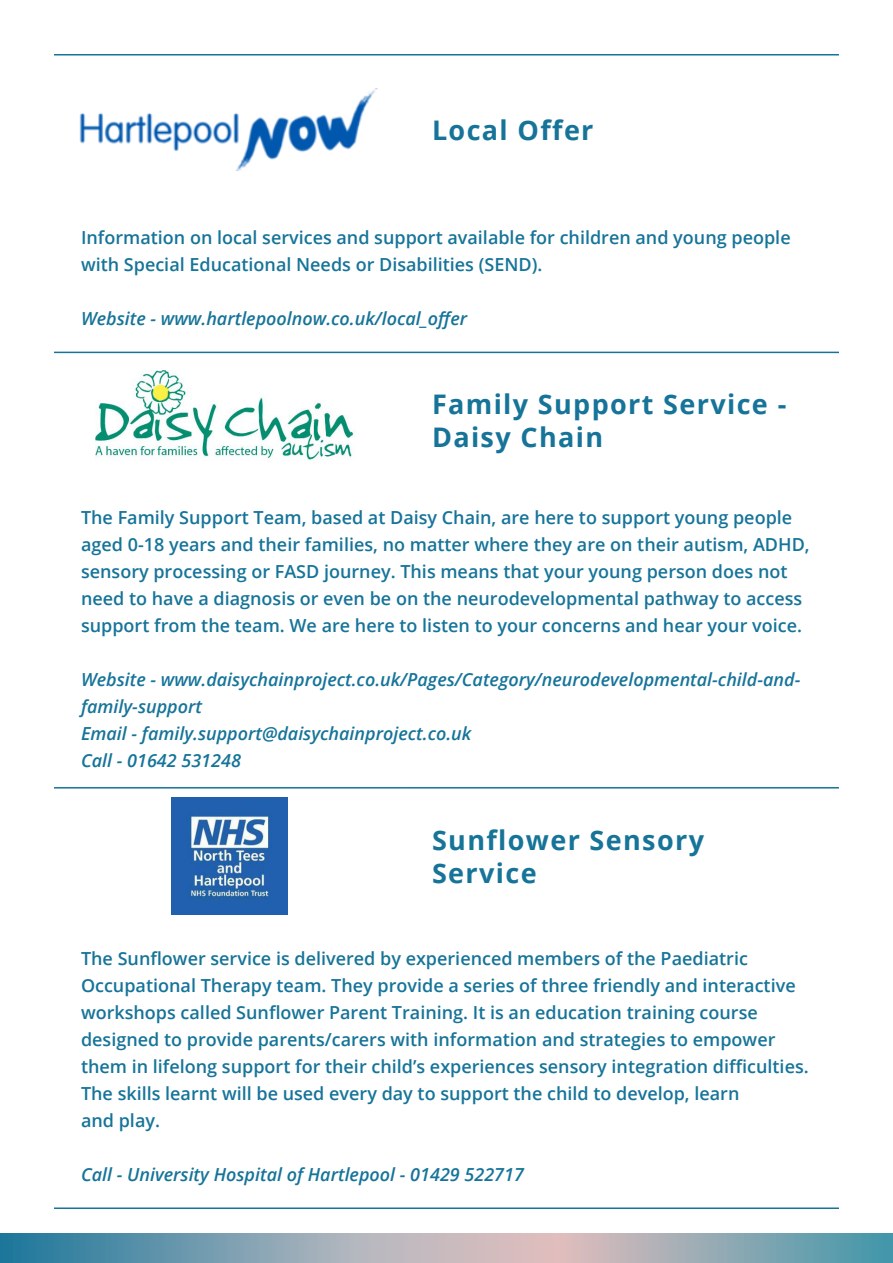
<style>
.page{position:relative;width:893px;height:1263px;background:#fff}
.page>*{position:absolute;margin:0;border:0;box-sizing:border-box;transform-origin:0 0}
.t1{font:700 27px/33px "Open Sans";letter-spacing:.05em;color:#167499}
.Body{font:600 18px/27px "Open Sans";color:#167499}
.URL{font:italic 600 18px/27px "Open Sans";color:#167499}
</style>
<div class="page">
<svg style="left:0;top:1233px;width:893px;height:30px;background:#8da6b3"></svg>
<hr style="left:54px;top:54px;width:351px;height:2px;background:#167499">
<hr style="left:405px;top:54px;width:434px;height:2px;background:#167499">
<hr style="left:54px;top:352px;width:351px;height:1px;background:#167499">
<hr style="left:405px;top:352px;width:434px;height:1px;background:#167499">
<hr style="left:54px;top:787px;width:351px;height:1px;background:#167499">
<hr style="left:405px;top:787px;width:434px;height:1px;background:#167499">
<hr style="left:54px;top:1207px;width:351px;height:2px;background:#167499">
<hr style="left:405px;top:1207px;width:434px;height:2px;background:#167499">
<img style="left:79px;top:88px;width:299px;height:83px">
<img style="left:95px;top:370px;width:261px;height:90px">
<img style="left:171px;top:798px;width:117px;height:117px">
<p class="t1" style="left:432px;top:113px;width:163px">Local Offer</p>
<p class="Body" style="left:81px;top:224px;width:711px">Information on local services and support available for children and young people with Special Educational Needs or Disabilities (SEND).</p>
<p class="URL" style="left:81px;top:305px;width:388px">Website - www.hartlepoolnow.co.uk/local_offer</p>
<p class="t1" style="left:432px;top:387px;width:356px">Family Support Service -<br>Daisy Chain</p>
<p class="Body" style="left:81px;top:503px;width:713px">The Family Support Team, based at Daisy Chain, are here to support young people</p>
<p class="Body" style="left:81px;top:530px;width:730px">aged 0-18 years and their families, no matter where they are on their autism, ADHD,</p>
<p class="Body" style="left:81px;top:557px;width:723px">sensory processing or FASD journey. This means that your young person does not need to have a diagnosis or even be on the neurodevelopmental pathway to access support from the team. We are here to listen to your concerns and hear your voice.</p>
<p class="URL" style="left:81px;top:665px;width:721px">Website - www.daisychainproject.co.uk/Pages/Category/neurodevelopmental-child-and&shy;family-support</p>
<p class="URL" style="left:81px;top:719px;width:392px">Email - family.support@daisychainproject.co.uk</p>
<p class="URL" style="left:81px;top:746px;width:161px">Call - 01642 531248</p>
<p class="t1" style="left:432px;top:823px;width:274px">Sunflower Sensory<br>Service</p>
<p class="Body" style="left:81px;top:944px;width:729px">The Sunflower service is delivered by experienced members of the Paediatric Occupational Therapy team. They provide a series of three friendly and interactive workshops called Sunflower Parent Training. It is an education training course designed to provide parents/carers with information and strategies to empower them in lifelong support for their child’s experiences sensory integration difficulties.<br>The skills learnt will be used every day to support the child to develop, learn</p>
<p class="Body" style="left:81px;top:1106px;width:81px">and play.</p>
<p class="URL" style="left:81px;top:1160px;width:445px">Call - University Hospital of Hartlepool - 01429 522717</p>
</div>
